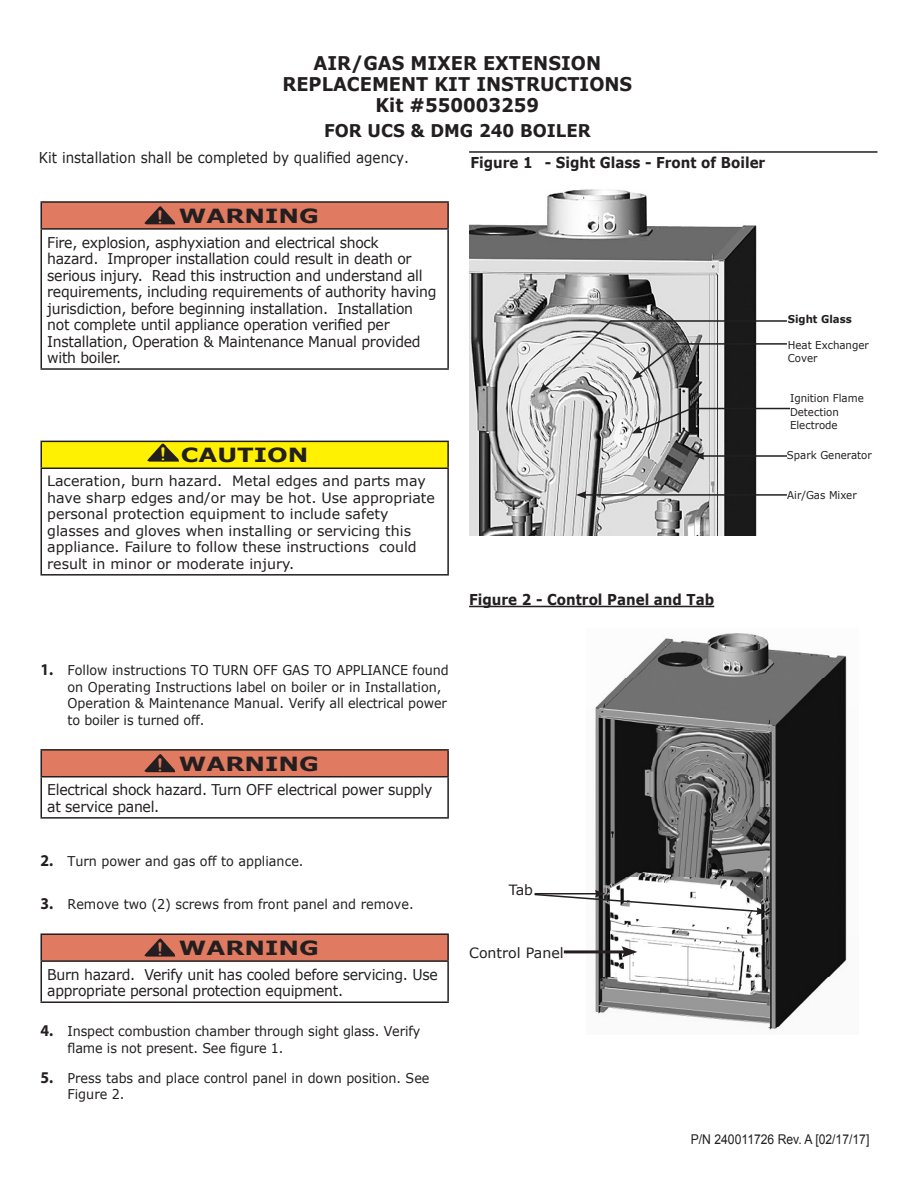
<style>
.page{position:relative;width:918px;height:1188px;background:#fff}
.page>*{position:absolute;margin:0;border:0;box-sizing:border-box;transform-origin:0 0}
.Body_text{font:700 21px "Courier New";color:#e07a60;scale:.9 1}
.t1{font:700 21px "Courier New";color:#fff101;scale:.9 1}
.t2{font:700 19.5px "Verdana";color:#231f20;scale:1.25 1}
.t3{font:700 18.9px "Verdana";color:#231f20;scale:.94 1}
.t4{font:700 17.55px "Verdana";color:#231f20;scale:.94 1}
.figure_caption{font:700 15px "Verdana";color:#231f20;scale:.9 1}
.Table_Cell{font:15px "Verdana";color:#231f20;scale:.9 1}
.Caution{font:14.85px/16.5px "Verdana";letter-spacing:-.02em;color:#231f20;scale:.94 1}
.warning_blocks{font:14.1px/16.5px "Verdana";color:#231f20}
.t5{font:13.5px/16.5px "Verdana";color:#231f20;scale:.94 1}
.t6{font:13.5px "Arial";color:#231f20;scale:.9 1}
.figure_info{font:10.8px/13.5px "Verdana";color:#231f20;scale:.94 1}
.figure_info-2{font:700 10.8px "Verdana";color:#231f20;scale:.94 1}
.s1{font-family:"Myriad Pro";font-weight:700;font-size:16.5px}
</style>
<div class="page">
<div style="left:41px;top:202px;width:407px;height:27px;background:#e07a60"></div>
<hr style="left:40px;top:201px;width:409px;height:2px;background:#231f20">
<hr style="left:40px;top:203px;width:2px;height:25px;background:#231f20">
<hr style="left:447px;top:203px;width:2px;height:25px;background:#231f20">
<hr style="left:40px;top:228px;width:409px;height:2px;background:#231f20">
<hr style="left:40px;top:230px;width:2px;height:138px;background:#231f20">
<hr style="left:447px;top:230px;width:2px;height:138px;background:#231f20">
<hr style="left:40px;top:368px;width:409px;height:2px;background:#231f20">
<svg style="left:142px;top:206px;width:34px;height:24px"></svg>
<div style="left:41px;top:750px;width:407px;height:27px;background:#e07a60"></div>
<hr style="left:40px;top:749px;width:409px;height:2px;background:#231f20">
<hr style="left:40px;top:751px;width:2px;height:25px;background:#231f20">
<hr style="left:447px;top:751px;width:2px;height:25px;background:#231f20">
<hr style="left:40px;top:776px;width:409px;height:2px;background:#231f20">
<hr style="left:40px;top:778px;width:2px;height:39px;background:#231f20">
<hr style="left:447px;top:778px;width:2px;height:39px;background:#231f20">
<hr style="left:40px;top:817px;width:409px;height:2px;background:#231f20">
<svg style="left:142px;top:754px;width:34px;height:24px"></svg>
<div style="left:41px;top:934px;width:407px;height:27px;background:#e07a60"></div>
<hr style="left:40px;top:933px;width:409px;height:2px;background:#231f20">
<hr style="left:40px;top:935px;width:2px;height:25px;background:#231f20">
<hr style="left:447px;top:935px;width:2px;height:25px;background:#231f20">
<hr style="left:40px;top:960px;width:409px;height:2px;background:#231f20">
<hr style="left:40px;top:962px;width:2px;height:39px;background:#231f20">
<hr style="left:447px;top:962px;width:2px;height:39px;background:#231f20">
<hr style="left:40px;top:1001px;width:409px;height:2px;background:#231f20">
<svg style="left:142px;top:938px;width:34px;height:24px"></svg>
<div style="left:41px;top:441px;width:407px;height:27px;background:#fff101"></div>
<hr style="left:40px;top:441px;width:409px;height:1px;background:#231f20">
<hr style="left:40px;top:442px;width:2px;height:26px;background:#231f20">
<hr style="left:447px;top:442px;width:2px;height:26px;background:#231f20">
<hr style="left:40px;top:468px;width:409px;height:1px;background:#231f20">
<hr style="left:40px;top:469px;width:2px;height:105px;background:#231f20">
<hr style="left:447px;top:469px;width:2px;height:105px;background:#231f20">
<hr style="left:40px;top:574px;width:409px;height:2px;background:#231f20">
<svg style="left:145px;top:440px;width:35px;height:28px"></svg>
<hr style="left:469px;top:151px;width:409px;height:2px;background:#231f20">
<img style="left:469px;top:189px;width:288px;height:347px">
<svg style="left:539px;top:319px;width:248px;height:74px"></svg>
<svg style="left:632px;top:407px;width:158px;height:27px"></svg>
<hr style="left:702px;top:455px;width:85px;height:2px;background:#231f20">
<svg style="left:694px;top:452px;width:10px;height:8px"></svg>
<img style="left:586px;top:633px;width:261px;height:397px">
<hr style="left:469px;top:606px;width:245px;height:1px;background:#231f20">
<hr style="left:564px;top:950px;width:63px;height:3px;background:#231f20">
<svg style="left:621px;top:946px;width:16px;height:12px"></svg>
<svg style="left:534px;top:890px;width:233px;height:25px"></svg>
<hr style="left:584px;top:494px;width:203px;height:2px;background:#231f20">
<svg style="left:576px;top:491px;width:11px;height:8px"></svg>
<p class="t3" style="left:314px;top:50px;width:307px">AIR/GAS MIXER EXTENSION</p>
<p class="t3" style="left:282px;top:71px;width:374px">REPLACEMENT KIT INSTRUCTIONS</p>
<p class="t3" style="left:375px;top:91px;width:176px">Kit #550003259</p>
<p class="t4" style="left:324px;top:118px;width:285px">FOR UCS &amp; DMG 240 BOILER</p>
<p class="Table_Cell" style="left:39px;top:147px;width:413px">Kit installation shall be completed by qualified agency.</p>
<p class="t2" style="left:179px;top:202px;width:113px">WARNING</p>
<p class="Caution" style="left:47px;top:234px;width:416px">Fire, explosion, asphyxiation and electrical shock<br>hazard. Improper installation could result in death or serious injury. Read this instruction and understand all requirements, including requirements of authority having jurisdiction, before beginning installation. Installation not complete until appliance operation verified per Installation, Operation &amp; Maintenance Manual provided with boiler.</p>
<p class="Body_text" style="left:154px;top:204px;width:14px">!</p>
<p class="t1" style="left:158px;top:440px;width:14px">!</p>
<p class="t2" style="left:181px;top:441px;width:104px">CAUTION</p>
<p class="warning_blocks" style="left:47px;top:473px;width:389px">Laceration, burn hazard. Metal edges and parts may have sharp edges and/or may be hot. Use appropriate personal protection equipment to include safety glasses and gloves when installing or servicing this appliance. Failure to follow these instructions could result in minor or moderate injury.</p>
<p class="figure_caption" style="left:470px;top:152px;width:329px">Figure 1 - Sight Glass - Front of Boiler</p>
<p class="figure_caption" style="left:469px;top:589px;width:274px">Figure 2 - Control Panel and Tab</p>
<p class="figure_info-2" style="left:788px;top:312px;width:70px">Sight Glass</p>
<p class="figure_info" style="left:788px;top:338px;width:88px">Heat Exchanger<br>Cover</p>
<p class="figure_info" style="left:790px;top:391px;width:80px">Ignition Flame<br>Detection<br>Electrode</p>
<p class="figure_info" style="left:787px;top:448px;width:92px">Spark Generator</p>
<p class="figure_info" style="left:787px;top:489px;width:75px">Air/Gas Mixer</p>
<p class="t5" style="left:68px;top:662px;width:407px;text-indent:-27px"><span class="s1">1.</span> Follow instructions TO TURN OFF GAS TO APPLIANCE found on Operating Instructions label on boiler or in Installation, Operation &amp; Maintenance Manual. Verify all electrical power to boiler is turned off.</p>
<p class="t2" style="left:179px;top:750px;width:113px">WARNING</p>
<p class="Caution" style="left:47px;top:782px;width:411px">Electrical shock hazard. Turn OFF electrical power supply at service panel.</p>
<p class="Body_text" style="left:154px;top:751px;width:14px">!</p>
<p class="t5" style="left:40px;top:852px;width:281px"><span class="s1">2.</span> Turn power and gas off to appliance.</p>
<p class="t5" style="left:40px;top:896px;width:399px"><span class="s1">3.</span> Remove two (2) screws from front panel and remove.</p>
<p class="t2" style="left:179px;top:934px;width:113px">WARNING</p>
<p class="Caution" style="left:47px;top:966px;width:417px">Burn hazard. Verify unit has cooled before servicing. Use appropriate personal protection equipment.</p>
<p class="Body_text" style="left:154px;top:936px;width:14px">!</p>
<p class="t5" style="left:68px;top:1023px;width:377px;text-indent:-27px"><span class="s1">4.</span> Inspect combustion chamber through sight glass. Verify flame is not present. See figure 1.</p>
<p class="t5" style="left:68px;top:1069px;width:387px;text-indent:-27px"><span class="s1">5.</span> Press tabs and place control panel in down position. See<br>Figure 2.</p>
<p class="warning_blocks" style="left:509px;top:882px;width:26px">Tab</p>
<p class="warning_blocks" style="left:469px;top:945px;width:96px">Control Panel</p>
<p class="t6" style="left:691px;top:1130px;width:200px">P/N 240011726 Rev. A [02/17/17]</p>
</div>
